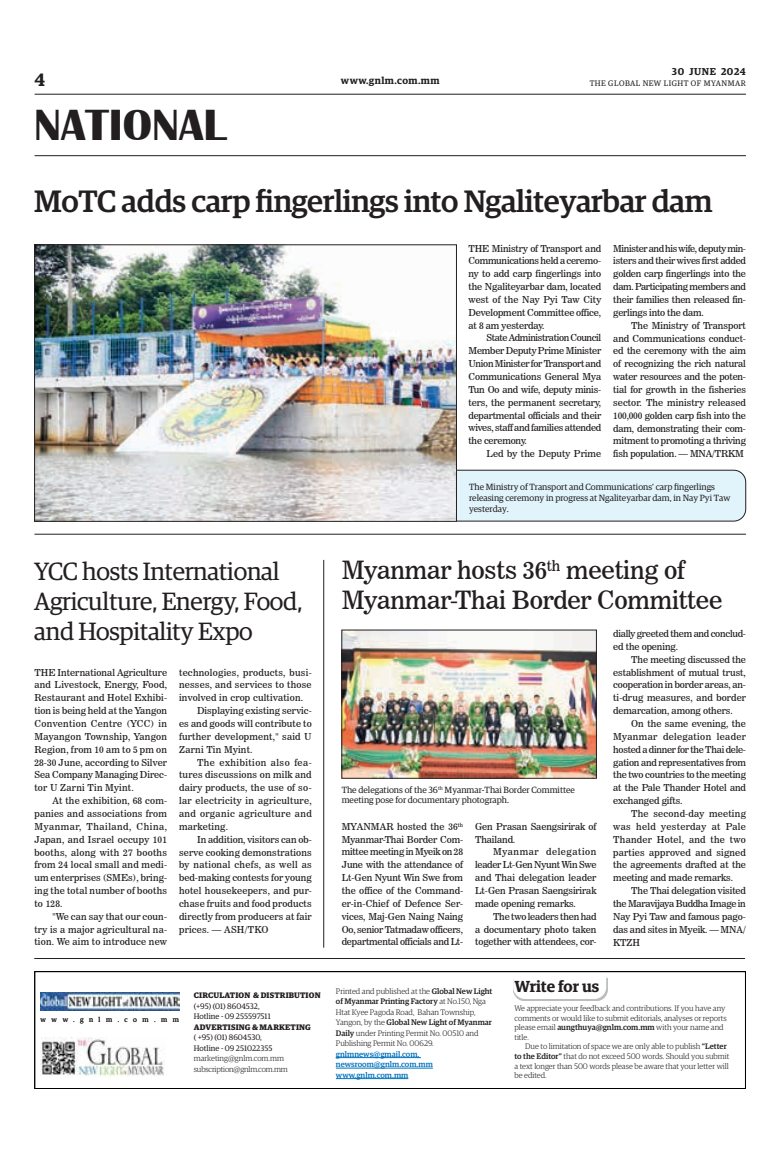
<style>
.page{position:relative;width:773px;height:1152px;background:#fff}
.page>*{position:absolute;margin:0;border:0;box-sizing:border-box;transform-origin:0 0}
.t1{font:700 45px "Britannic";color:#231f20}
._2_Clm_Head{font:500 31px "Guardian Egyp";letter-spacing:-.01em;color:#231f20}
._2_Clm_Head-2{font:25px/30px "Guardian Egyp";letter-spacing:-.01em;color:#231f20}
._2_Clm_Head-3{font:25px/30px "News 706 BT Roman C";letter-spacing:-.01em;color:#231f20}
.t2{font:600 18px "Guardian Egyp";color:#231f20}
.t3{font:600 16px "Guardian Egyp";letter-spacing:-.005em;color:#231f20}
.t4{font:600 10px "Guardian Egyp";letter-spacing:.05em;color:#231f20}
._2nd_Body{font:9.5px/12.9px "News 706 BT Roman C";letter-spacing:-.01em;color:#231f20;text-align:justify}
.Normal_Para{font:9.5px/12.9px "News 706 BT Roman C";letter-spacing:-.01em;color:#231f20;text-align:justify}
.t5{font:9px/10.8px "Guardian Egyp";color:#231f20}
.t6{font:300 8px/9.6px "Guardian Egyp";color:#231f20}
.t7{font:8px "Guardian Egyp";color:#231f20}
.t8{font:500 8px/10.5px "Guardian Egyp";color:#0072bc}
.t9{font:700 8px "Guardian Egyp";letter-spacing:.02em;color:#231f20}
.t10{font:8px "Guardian Egyp";letter-spacing:.06em;color:#231f20}
.t11{font:300 8px "Guardian Egyp";letter-spacing:-.02em;color:#231f20}
.t12{font:7px "Guardian Egyp";letter-spacing:.785em;color:#231f20}
.s1{font-weight:500}
</style>
<div class="page">
<hr style="left:35px;top:94px;width:711px;height:1px;background:#231f20">
<hr style="left:35px;top:155px;width:711px;height:1px;background:#231f20">
<svg style="left:412px;top:470px;width:334px;height:52px"></svg>
<img style="left:41px;top:1037px;width:123px;height:39px">
<hr style="left:336px;top:1057px;width:44px;height:1px;background:#0072bc">
<hr style="left:380px;top:1057px;width:41px;height:1px;background:#0072bc">
<hr style="left:336px;top:1068px;width:97px;height:1px;background:#0072bc">
<hr style="left:336px;top:1078px;width:72px;height:1px;background:#0072bc">
<div style="left:34px;top:971px;width:712px;height:118px;border:1px solid #000"></div>
<svg style="left:513px;top:978px;width:94px;height:23px"></svg>
<img style="left:41px;top:993px;width:138px;height:17px">
<hr style="left:34px;top:958px;width:711px;height:1px;background:#231f20">
<img style="left:36px;top:247px;width:418px;height:272px">
<div style="left:34px;top:245px;width:422px;height:276px;border:1px solid #231f20"></div>
<img style="left:344px;top:632px;width:250px;height:144px">
<hr style="left:323px;top:560px;width:1px;height:388px;background:#231f20">
<hr style="left:34px;top:534px;width:712px;height:1px;background:#231f20">
<h3 class="t2" style="left:35px;top:67px;width:12px">4</h3>
<h1 class="t1" style="left:34px;top:100px;width:193px">NATIONAL</h1>
<p class="t4" style="left:672px;top:64px;width:75px">30 JUNE 2024</p>
<p class="t4" style="left:341px;top:73px;width:100px">www.gnlm.com.mm</p>
<p class="t10" style="left:589px;top:78px;width:158px">THE GLOBAL NEW LIGHT OF MYANMAR</p>
<p class="_2_Clm_Head" style="left:34px;top:179px;width:680px">MoTC adds carp fingerlings into Ngaliteyarbar dam</p>
<p class="Normal_Para" style="left:468px;top:242px;width:134px">THE Ministry of Transport and Communications held a ceremo&shy;ny to add carp fingerlings into the Ngaliteyarbar dam, located west of the Nay Pyi Taw City Development Committee office, at 8 am yesterday.</p>
<p class="_2nd_Body" style="left:468px;top:332px;width:134px;text-indent:18px">State Administration Council Member Deputy Prime Minister Union Minister for Transport and Communications General Mya Tun Oo and wife, deputy minis&shy;ters, the permanent secretary, departmental officials and their wives, staff and families attended the ceremony.</p>
<p class="_2nd_Body" style="left:486px;top:447px;width:116px">Led by the Deputy Prime</p>
<p class="_2nd_Body" style="left:613px;top:242px;width:134px">Minister and his wife, deputy min&shy;isters and their wives first added golden carp fingerlings into the dam. Participating members and their families then released fin&shy;gerlings into the dam.</p>
<p class="_2nd_Body" style="left:613px;top:319px;width:134px;text-indent:18px">The Ministry of Transport and Communications conduct&shy;ed the ceremony with the aim of recognizing the rich natural water resources and the poten&shy;tial for growth in the fisheries sector. The ministry released 100,000 golden carp fish into the dam, demonstrating their com&shy;mitment to promoting a thriving fish population. — MNA/TRKM</p>
<p class="t5" style="left:469px;top:481px;width:263px">The Ministry of Transport and Communications’ carp fingerlings releasing ceremony in progress at Ngaliteyarbar dam, in Nay Pyi Taw yesterday.</p>
<p class="_2_Clm_Head-2" style="left:34px;top:554px;width:270px">YCC hosts International<br>Agriculture, Energy, Food, and Hospitality Expo</p>
<p class="Normal_Para" style="left:34px;top:666px;width:134px">THE International Agriculture and Livestock, Energy, Food, Restaurant and Hotel Exhibi&shy;tion is being held at the Yangon Convention Centre (YCC) in Mayangon Township, Yangon Region, from 10 am to 5 pm on 28-30 June, according to Silver Sea Company Managing Direc&shy;tor U Zarni Tin Myint.</p>
<p class="_2nd_Body" style="left:34px;top:794px;width:134px;text-indent:18px">At the exhibition, 68 com&shy;panies and associations from Myanmar, Thailand, China, Japan, and Israel occupy 101 booths, along with 27 booths from 24 local small and medi&shy;um enterprises (SMEs), bring&shy;ing the total number of booths to 128.</p>
<p class="_2nd_Body" style="left:34px;top:910px;width:134px;text-indent:18px">"We can say that our coun&shy;try is a major agricultural na&shy;tion. We aim to introduce new</p>
<p class="_2nd_Body" style="left:179px;top:666px;width:134px">technologies, products, busi&shy;nesses, and services to those involved in crop cultivation.</p>
<p class="_2nd_Body" style="left:179px;top:704px;width:134px;text-indent:18px">Displaying existing servic&shy;es and goods will contribute to further development," said U Zarni Tin Myint.</p>
<p class="_2nd_Body" style="left:179px;top:756px;width:134px;text-indent:18px">The exhibition also fea&shy;tures discussions on milk and dairy products, the use of so&shy;lar electricity in agriculture, and organic agriculture and marketing.</p>
<p class="_2nd_Body" style="left:179px;top:833px;width:134px;text-indent:18px">In addition, visitors can ob&shy;serve cooking demonstrations by national chefs, as well as bed-making contests for young hotel housekeepers, and pur&shy;chase fruits and food products directly from producers at fair prices. — ASH/TKO</p>
<p class="t12" style="left:41px;top:1014px;width:140px">www.gnlm.com.mm</p>
<p class="t9" style="left:194px;top:989px;width:128px">CIRCULATION &amp; DISTRIBUTION</p>
<p class="t7" style="left:194px;top:1001px;width:67px">(+95) (01) 8604532,</p>
<p class="t7" style="left:194px;top:1011px;width:78px">Hotline - 09 255597511</p>
<p class="t9" style="left:194px;top:1021px;width:118px">ADVERTISING &amp; MARKETING</p>
<p class="t7" style="left:194px;top:1032px;width:70px">( +95) (01) 8604530,</p>
<p class="t7" style="left:194px;top:1043px;width:80px">Hotline - 09 251022355</p>
<p class="t6" style="left:194px;top:1053px;width:92px">marketing@gnlm.com.mm</p>
<p class="t11" style="left:194px;top:1064px;width:95px">subscription@gnlm.com.mm</p>
<p class="_2_Clm_Head-3" style="left:342px;top:555px;width:382px">Myanmar hosts 36<sup>th</sup> meeting of<br>Myanmar-Thai Border Committee</p>
<p class="t5" style="left:342px;top:784px;width:235px">The delegations of the 36<sup>th</sup> Myanmar-Thai Border Committee meeting pose for documentary photograph.</p>
<p class="Normal_Para" style="left:342px;top:820px;width:123px">MYANMAR hosted the 36<sup>th </sup>Myanmar-Thai Border Com&shy;mittee meeting in Myeik on 28<br>June with the attendance of Lt-Gen Nyunt Win Swe from the office of the Command&shy;er-in-Chief of Defence Ser&shy;vices, Maj-Gen Naing Naing Oo, senior Tatmadaw officers, departmental officials and Lt-</p>
<p class="Normal_Para" style="left:475px;top:820px;width:123px">Gen Prasan Saengsirirak of<br>Thailand.</p>
<p class="_2nd_Body" style="left:475px;top:846px;width:123px;text-indent:18px">Myanmar delegation leader Lt-Gen Nyunt Win Swe and Thai delegation leader Lt-Gen Prasan Saengsirirak made opening remarks.</p>
<p class="_2nd_Body" style="left:475px;top:910px;width:123px;text-indent:18px">The two leaders then had a documentary photo taken together with attendees, cor-</p>
<p class="_2nd_Body" style="left:613px;top:627px;width:134px">dially greeted them and conclud&shy;ed the opening.</p>
<p class="_2nd_Body" style="left:613px;top:653px;width:134px;text-indent:18px">The meeting discussed the establishment of mutual trust, cooperation in border areas, an&shy;ti-drug measures, and border demarcation, among others.</p>
<p class="_2nd_Body" style="left:613px;top:717px;width:134px;text-indent:18px">On the same evening, the Myanmar delegation leader hosted a dinner for the Thai dele&shy;gation and representatives from the two countries to the meeting at the Pale Thander Hotel and exchanged gifts.</p>
<p class="_2nd_Body" style="left:613px;top:807px;width:134px;text-indent:18px">The second-day meeting was held yesterday at Pale Thander Hotel, and the two parties approved and signed the agreements drafted at the meeting and made remarks.</p>
<p class="_2nd_Body" style="left:613px;top:884px;width:134px;text-indent:18px">The Thai delegation visited the Maravijaya Buddha Image in Nay Pyi Taw and famous pago&shy;das and sites in Myeik. — MNA/ KTZH</p>
<p class="t6" style="left:336px;top:985px;width:158px;line-height:10.5px">Printed and published at the <span class="s1">Global New Light of Myanmar Printing Factory</span> at No.150, Nga Htat Kyee Pagoda Road, Bahan Township, Yangon, by the <span class="s1">Global New Light of Myanmar Daily</span> under Printing Permit No. 00510 and Publishing Permit No. 00629.</p>
<p class="t8" style="left:336px;top:1048px;width:98px">gnlmnews@gmail.com, newsroom@gnlm.com.mm www.gnlm.com.mm</p>
<p class="t3" style="left:514px;top:974px;width:86px">Write for us</p>
<p class="t6" style="left:514px;top:1003px;width:214px">We appreciate your feedback and contributions. If you have any comments or would like to submit editorials, analyses or reports please email <span class="s1">aungthuya@gnlm.com.mm</span> with your name and title.</p>
<p class="t6" style="left:514px;top:1041px;width:216px;text-indent:11px">Due to limitation of space we are only able to publish <span class="s1">“Letter to the Editor”</span> that do not exceed 500 words. Should you submit a text longer than 500 words please be aware that your letter will be edited.</p>
</div>
